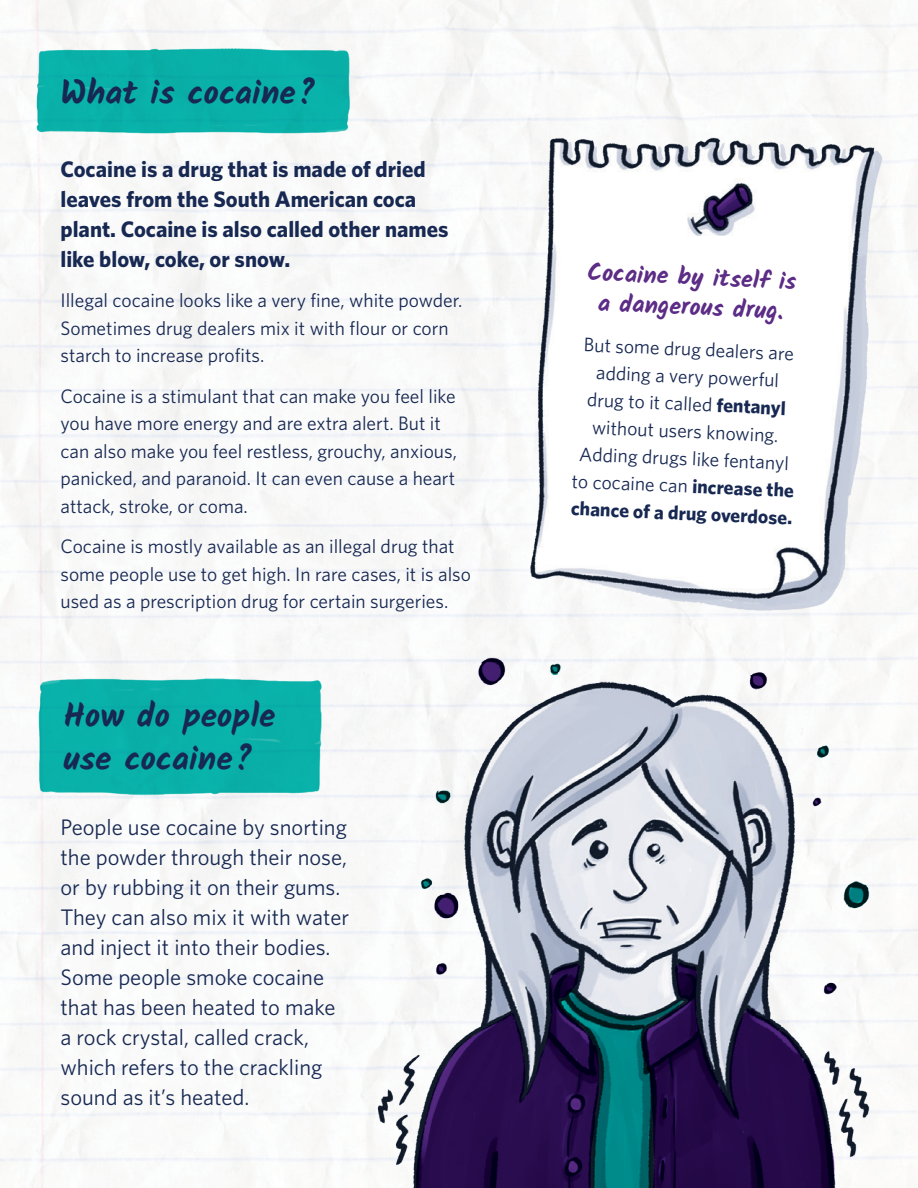
<style>
.page{position:relative;width:918px;height:1188px;background:#fff}
.page>*{position:absolute;margin:0;border:0;box-sizing:border-box;transform-origin:0 0}
.t1{font:700 33.3px/43.5px "Kalam";color:#172852}
.t2{font:700 24px/30px "Kalam";color:#5c2c86;text-align:center}
.t3{font:22.5px/30px "Whitney";color:#172852}
.t4{font:700 22.5px/30px "Whitney";color:#172852}
.t5{font:19.5px/27.5px "Whitney";color:#172852}
.s1{font-weight:700}
</style>
<div class="page">
<img style="left:8px;top:36px;width:394px;height:110px">
<img style="left:8px;top:656px;width:340px;height:167px">
<img style="left:492px;top:104px;width:418px;height:528px">
<img style="left:348px;top:632px;width:570px;height:556px">
<p class="t1" style="left:61px;top:71px;width:257px">What is cocaine?</p>
<p class="t4" style="left:61px;top:153px;width:390px">Cocaine is a drug that is made of dried leaves from the South American coca plant. Cocaine is also called other names like blow, coke, or snow.</p>
<p class="t5" style="left:61px;top:287px;width:403px">Illegal cocaine looks like a very fine, white powder.<br>Sometimes drug dealers mix it with flour or corn starch to increase profits.</p>
<p class="t5" style="left:61px;top:382px;width:398px">Cocaine is a stimulant that can make you feel like you have more energy and are extra alert. But it can also make you feel restless, grouchy, anxious, panicked, and paranoid. It can even cause a heart attack, stroke, or coma.</p>
<p class="t5" style="left:61px;top:533px;width:412px">Cocaine is mostly available as an illegal drug that some people use to get high. In rare cases, it is also used as a prescription drug for certain surgeries.</p>
<p class="t1" style="left:64px;top:693px;width:214px">How do people use cocaine?</p>
<p class="t3" style="left:61px;top:812px;width:290px">People use cocaine by snorting the powder through their nose, or by rubbing it on their gums.<br>They can also mix it with water and inject it into their bodies.<br>Some people smoke cocaine that has been heated to make a rock crystal, called crack, which refers to the crackling sound as it’s heated.</p>
<p class="t2" style="left:588px;top:258px;width:211px;rotate:2deg">Cocaine by itself is a dangerous drug.</p>
<p class="t5" style="left:580px;top:329px;width:224px;text-align:center;rotate:3deg">But some drug dealers are adding a very powerful drug to it called <span class="s1">fentanyl </span>without users knowing.<br>Adding drugs like fentanyl to cocaine can <span class="s1">increase the chance of a drug overdose.</span></p>
</div>
